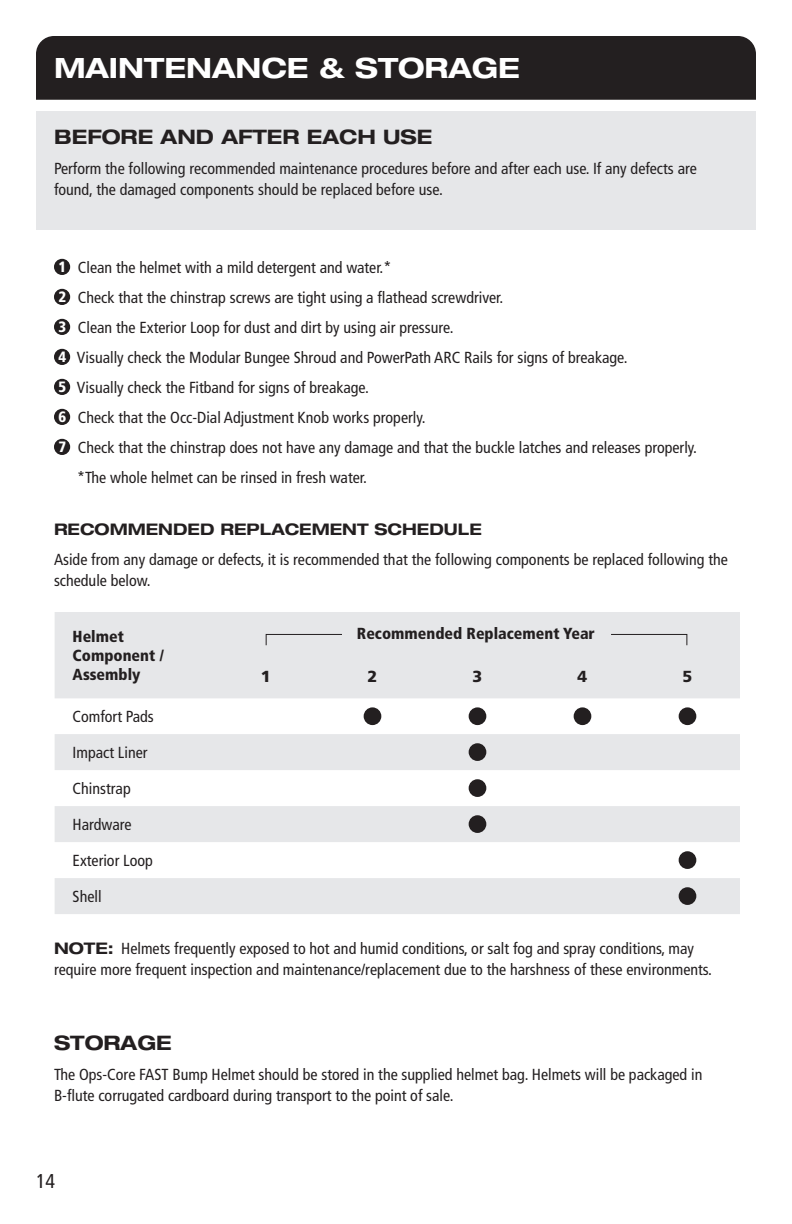
<style>
.page{position:relative;width:792px;height:1224px;background:#fff}
.page>*{position:absolute;margin:0;border:0;box-sizing:border-box;transform-origin:0 0}
.Regular_Paragraph_Co{font:700 expanded 28px "Helvetica Neue LT Std";color:#fff}
.t1{font:700 expanded 20px "Helvetica Neue LT Std";color:#231f20}
.t2{font:condensed 20px "Frutiger LT Std";color:#231f20}
.Regular_Paragraph_Co-2{font:condensed 16px/21px "Frutiger LT Std";color:#231f20}
.Regular_Paragraph_Co-3{font:900 condensed 16px/19.2px "Frutiger LT Std";color:#231f20}
.t3{font:700 expanded 16px "Helvetica Neue LT Std";color:#231f20}
.Regular_Paragraph_Co-4{font:900 16px "Frutiger LT Std";color:#231f20}
.t4{font:900 condensed 15px "Frutiger LT Std";color:#fff}
.s1{font-family:"Helvetica Neue LT Std";font-weight:700;font-stretch:expanded}
</style>
<div class="page">
<div style="left:36px;top:112px;width:720px;height:118px;background:#e6e7e9"></div>
<div style="left:36px;top:36px;width:720px;height:64px;background:#231f20"></div>
<div style="left:54px;top:259px;width:16px;height:16px;background:#231f20;border-radius:50%"></div>
<div style="left:54px;top:289px;width:16px;height:16px;background:#231f20;border-radius:50%"></div>
<div style="left:54px;top:319px;width:16px;height:16px;background:#231f20;border-radius:50%"></div>
<div style="left:54px;top:349px;width:16px;height:16px;background:#231f20;border-radius:50%"></div>
<div style="left:54px;top:379px;width:16px;height:16px;background:#231f20;border-radius:50%"></div>
<div style="left:54px;top:409px;width:16px;height:16px;background:#231f20;border-radius:50%"></div>
<div style="left:54px;top:439px;width:16px;height:16px;background:#231f20;border-radius:50%"></div>
<svg style="left:55px;top:612px;width:685px;height:302px;fill:#e6e7e9"></svg>
<div style="left:364px;top:707px;width:17px;height:18px;background:#231f20;border-radius:50%"></div>
<div style="left:469px;top:707px;width:17px;height:18px;background:#231f20;border-radius:50%"></div>
<div style="left:574px;top:707px;width:17px;height:18px;background:#231f20;border-radius:50%"></div>
<div style="left:679px;top:707px;width:17px;height:18px;background:#231f20;border-radius:50%"></div>
<div style="left:469px;top:743px;width:17px;height:18px;background:#231f20;border-radius:50%"></div>
<div style="left:469px;top:779px;width:17px;height:18px;background:#231f20;border-radius:50%"></div>
<div style="left:469px;top:815px;width:17px;height:18px;background:#231f20;border-radius:50%"></div>
<div style="left:679px;top:851px;width:17px;height:18px;background:#231f20;border-radius:50%"></div>
<div style="left:679px;top:887px;width:17px;height:18px;background:#231f20;border-radius:50%"></div>
<svg style="left:610px;top:633px;width:78px;height:13px"></svg>
<svg style="left:265px;top:633px;width:78px;height:13px"></svg>
<p class="Regular_Paragraph_Co" style="left:54px;top:50px;width:468px">MAINTENANCE &amp; STORAGE</p>
<p class="t1" style="left:54px;top:124px;width:380px">BEFORE AND AFTER EACH USE</p>
<p class="Regular_Paragraph_Co-2" style="left:54px;top:158px;width:644px">Perform the following recommended maintenance procedures before and after each use. If any defects are found, the damaged components should be replaced before use.</p>
<p class="t4" style="left:59px;top:258px;width:9px">1</p>
<p class="Regular_Paragraph_Co-2" style="left:78px;top:257px;width:315px">Clean the helmet with a mild detergent and water.*</p>
<p class="t4" style="left:59px;top:288px;width:9px">2</p>
<p class="Regular_Paragraph_Co-2" style="left:78px;top:287px;width:427px">Check that the chinstrap screws are tight using a flathead screwdriver.</p>
<p class="t4" style="left:59px;top:318px;width:9px">3</p>
<p class="Regular_Paragraph_Co-2" style="left:78px;top:317px;width:377px">Clean the Exterior Loop for dust and dirt by using air pressure.</p>
<p class="t4" style="left:59px;top:348px;width:9px">4</p>
<p class="Regular_Paragraph_Co-2" style="left:77px;top:347px;width:552px">Visually check the Modular Bungee Shroud and PowerPath ARC Rails for signs of breakage.</p>
<p class="t4" style="left:59px;top:378px;width:9px">5</p>
<p class="Regular_Paragraph_Co-2" style="left:77px;top:377px;width:293px">Visually check the Fitband for signs of breakage.</p>
<p class="t4" style="left:59px;top:408px;width:9px">6</p>
<p class="Regular_Paragraph_Co-2" style="left:78px;top:407px;width:349px">Check that the Occ-Dial Adjustment Knob works properly.</p>
<p class="t4" style="left:59px;top:438px;width:9px">7</p>
<p class="Regular_Paragraph_Co-2" style="left:78px;top:437px;width:621px">Check that the chinstrap does not have any damage and that the buckle latches and releases properly.</p>
<p class="Regular_Paragraph_Co-2" style="left:77px;top:467px;width:291px">*The whole helmet can be rinsed in fresh water.</p>
<p class="t3" style="left:54px;top:519px;width:429px">RECOMMENDED REPLACEMENT SCHEDULE</p>
<p class="Regular_Paragraph_Co-2" style="left:54px;top:549px;width:676px">Aside from any damage or defects, it is recommended that the following components be replaced following the schedule below.</p>
<p class="Regular_Paragraph_Co-3" style="left:73px;top:627px;width:93px">Helmet<br>Component /<br>Assembly</p>
<p class="Regular_Paragraph_Co-3" style="left:357px;top:624px;width:239px">Recommended Replacement Year</p>
<p class="Regular_Paragraph_Co-4" style="left:261px;top:667px;width:11px">1</p>
<p class="Regular_Paragraph_Co-4" style="left:368px;top:667px;width:11px">2</p>
<p class="Regular_Paragraph_Co-4" style="left:473px;top:667px;width:11px">3</p>
<p class="Regular_Paragraph_Co-4" style="left:578px;top:667px;width:11px">4</p>
<p class="Regular_Paragraph_Co-4" style="left:683px;top:667px;width:11px">5</p>
<p class="Regular_Paragraph_Co-2" style="left:73px;top:706px;width:83px">Comfort Pads</p>
<p class="Regular_Paragraph_Co-2" style="left:73px;top:742px;width:76px">Impact Liner</p>
<p class="Regular_Paragraph_Co-2" style="left:73px;top:778px;width:60px">Chinstrap</p>
<p class="Regular_Paragraph_Co-2" style="left:73px;top:814px;width:60px">Hardware</p>
<p class="Regular_Paragraph_Co-2" style="left:73px;top:850px;width:82px">Exterior Loop</p>
<p class="Regular_Paragraph_Co-2" style="left:73px;top:886px;width:31px">Shell</p>
<p class="Regular_Paragraph_Co-2" style="left:54px;top:938px;width:660px"><span class="s1">NOTE:</span> Helmets frequently exposed to hot and humid conditions, or salt fog and spray conditions, may require more frequent inspection and maintenance/replacement due to the harshness of these environments.</p>
<p class="t1" style="left:54px;top:1031px;width:119px">STORAGE</p>
<p class="Regular_Paragraph_Co-2" style="left:54px;top:1064px;width:650px">The Ops-Core FAST Bump Helmet should be stored in the supplied helmet bag. Helmets will be packaged in<br>B-flute corrugated cardboard during transport to the point of sale.</p>
<p class="t2" style="left:36px;top:1169px;width:21px">14</p>
</div>
